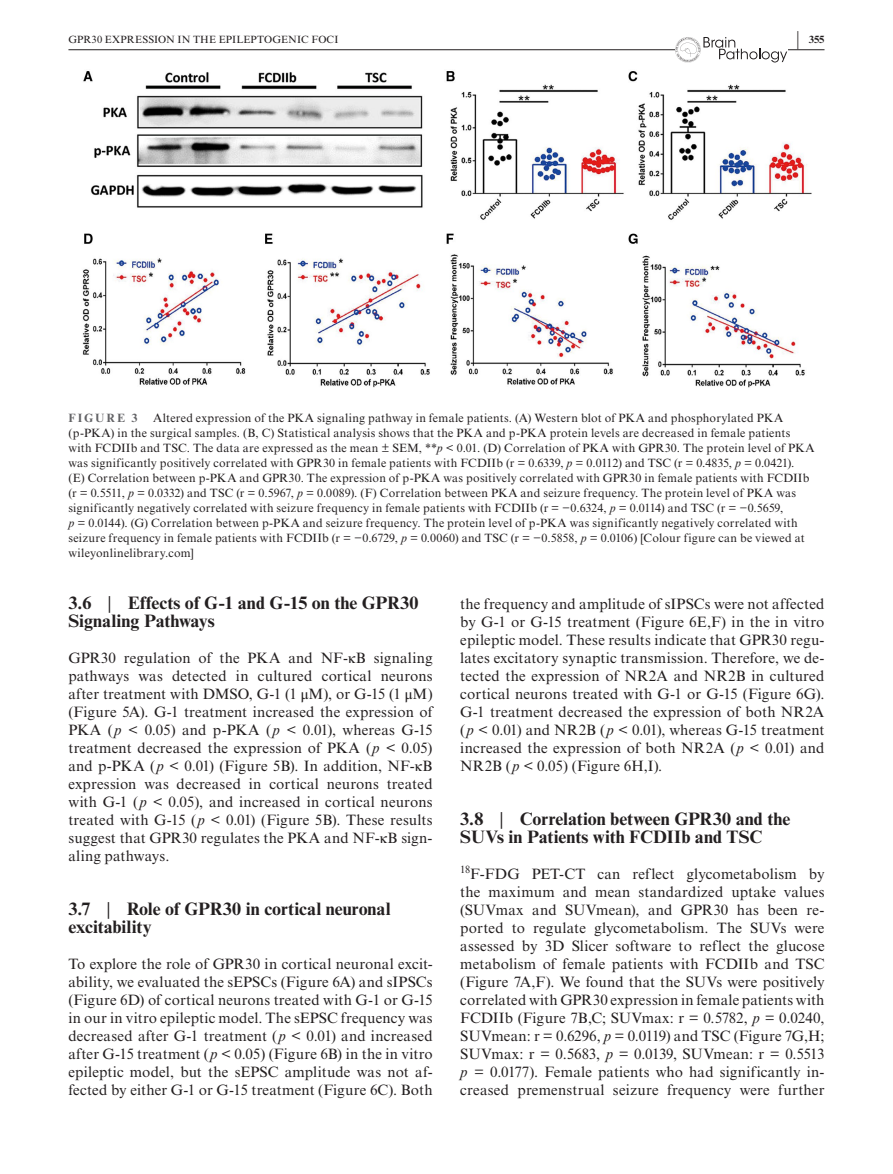
<style>
.page{position:relative;width:893px;height:1174px;background:#fff}
.page>*{position:absolute;margin:0;border:0;box-sizing:border-box;transform-origin:0 0}
.t1{font:700 18px/18px "Times New Roman MT Std";color:#231f20}
.t2{font:15px/18px "Times New Roman MT Std";letter-spacing:.01em;color:#231f20;text-align:justify}
.t3{font:12px/15px "Times New Roman MT Std";letter-spacing:.02em;color:#231f20}
.t4{font:700 12px "Times New Roman MT Std";letter-spacing:.175em;color:#636366}
.t5{font:10.5px "Times New Roman MT Std";letter-spacing:.01em;color:#231f20}
.t6{font:700 10.5px "Times New Roman MT Std";color:#231f20}
.s1{font-size:20.25px}
.s2{font-style:italic}
.s3{font-weight:400}
.s4{font-family:"STIX"}
</style>
<div class="page">
<hr style="left:68px;top:49px;width:756px;height:1px;background:#231f20">
<svg style="left:675px;top:37px;width:112px;height:25px"></svg>
<img style="left:82px;top:71px;width:730px;height:317px">
<p class="t5" style="left:68px;top:33px;width:271px">GPR30 EXPRESSION IN THE EPILEPTOGENIC FOCI</p>
<p class="t6" style="left:797px;top:33px;width:29px"><span class="s1">|</span> 355</p>
<p class="t3" style="left:68px;top:410px;width:748px;text-indent:85px">Altered expression of the PKA signaling pathway in female patients. (A) Western blot of PKA and phosphorylated PKA (p-PKA) in the surgical samples. (B, C) Statistical analysis shows that the PKA and p-PKA protein levels are decreased in female patients with FCDIIb and TSC. The data are expressed as the mean ± SEM, **<span class="s2">p</span> &lt; 0.01. (D) Correlation of PKA with GPR30. The protein level of PKA was significantly positively correlated with GPR30 in female patients with FCDIIb (r = 0.6339, <span class="s2">p</span> = 0.0112) and TSC (r = 0.4835, <span class="s2">p</span> = 0.0421).<br>(E) Correlation between p-PKA and GPR30. The expression of p-PKA was positively correlated with GPR30 in female patients with FCDIIb (r = 0.5511, <span class="s2">p</span> = 0.0332) and TSC (r = 0.5967, <span class="s2">p</span> = 0.0089). (F) Correlation between PKA and seizure frequency. The protein level of PKA was significantly negatively correlated with seizure frequency in female patients with FCDIIb (r = −0.6324, <span class="s2">p</span> = 0.0114) and TSC (r = −0.5659,<br><span class="s2">p</span> = 0.0144). (G) Correlation between p-PKA and seizure frequency. The protein level of p-PKA was significantly negatively correlated with seizure frequency in female patients with FCDIIb (r = −0.6729, <span class="s2">p</span> = 0.0060) and TSC (r = −0.5858, <span class="s2">p</span> = 0.0106) [Colour figure can be viewed at wileyonlinelibrary.com]</p>
<p class="t4" style="left:68px;top:410px;width:71px">FIGURE 3</p>
<p class="t1" style="left:68px;top:594px;width:352px">3.6 <span class="s3">|</span> Effects of G-1 and G-15 on the GPR30<br>Signaling Pathways</p>
<p class="t2" style="left:68px;top:649px;width:366px">GPR30 regulation of the PKA and NF-<span class="s4">κ</span>B signaling pathways was detected in cultured cortical neurons after treatment with DMSO, G-1 (1 <span class="s4">μ</span>M), or G-15 (1 <span class="s4">μ</span>M) (Figure 5A). G-1 treatment increased the expression of PKA (<span class="s2">p</span> &lt; 0.05) and p-PKA (<span class="s2">p</span> &lt; 0.01), whereas G-15 treatment decreased the expression of PKA (<span class="s2">p</span> &lt; 0.05) and p-PKA (<span class="s2">p</span> &lt; 0.01) (Figure 5B). In addition, NF-<span class="s4">κ</span>B expression was decreased in cortical neurons treated with G-1 (<span class="s2">p</span> &lt; 0.05), and increased in cortical neurons treated with G-15 (<span class="s2">p</span> &lt; 0.01) (Figure 5B). These results suggest that GPR30 regulates the PKA and NF-<span class="s4">κ</span>B sign&shy;aling pathways.</p>
<p class="t1" style="left:68px;top:900px;width:324px">3.7 <span class="s3">|</span> Role of GPR30 in cortical neuronal excitability</p>
<p class="t2" style="left:68px;top:955px;width:366px">To explore the role of GPR30 in cortical neuronal excit&shy;ability, we evaluated the sEPSCs (Figure 6A) and sIPSCs (Figure 6D) of cortical neurons treated with G-1 or G-15 in our in vitro epileptic model. The sEPSC frequency was decreased after G-1 treatment (<span class="s2">p</span> &lt; 0.01) and increased after G-15 treatment (<span class="s2">p</span> &lt; 0.05) (Figure 6B) in the in vitro epileptic model, but the sEPSC amplitude was not af&shy;fected by either G-1 or G-15 treatment (Figure 6C). Both</p>
<p class="t2" style="left:460px;top:595px;width:366px">the frequency and amplitude of sIPSCs were not affected by G-1 or G-15 treatment (Figure 6E,F) in the in vitro epileptic model. These results indicate that GPR30 regu&shy;lates excitatory synaptic transmission. Therefore, we de&shy;tected the expression of NR2A and NR2B in cultured cortical neurons treated with G-1 or G-15 (Figure 6G).<br>G-1 treatment decreased the expression of both NR2A (<span class="s2">p</span> &lt; 0.01) and NR2B (<span class="s2">p</span> &lt; 0.01), whereas G-15 treatment increased the expression of both NR2A (<span class="s2">p</span> &lt; 0.01) and NR2B (<span class="s2">p</span> &lt; 0.05) (Figure 6H,I).</p>
<p class="t1" style="left:460px;top:810px;width:331px">3.8 <span class="s3">|</span> Correlation between GPR30 and the<br>SUVs in Patients with FCDIIb and TSC</p>
<p class="t5" style="left:460px;top:863px;width:12px">18</p>
<p class="t2" style="left:460px;top:865px;width:366px;text-indent:10px">F-FDG PET-CT can reflect glycometabolism by the maximum and mean standardized uptake values (SUVmax and SUVmean), and GPR30 has been re&shy;ported to regulate glycometabolism. The SUVs were assessed by 3D Slicer software to reflect the glucose metabolism of female patients with FCDIIb and TSC (Figure 7A,F). We found that the SUVs were positively correlated with GPR30 expression in female patients with FCDIIb (Figure 7B,C; SUVmax: r = 0.5782, <span class="s2">p</span> = 0.0240, SUVmean: r = 0.6296, <span class="s2">p</span> = 0.0119) and TSC (Figure 7G,H; SUVmax: r = 0.5683, <span class="s2">p</span> = 0.0139, SUVmean: r = 0.5513 <span class="s2">p</span> = 0.0177). Female patients who had significantly in&shy;creased premenstrual seizure frequency were further</p>
</div>
